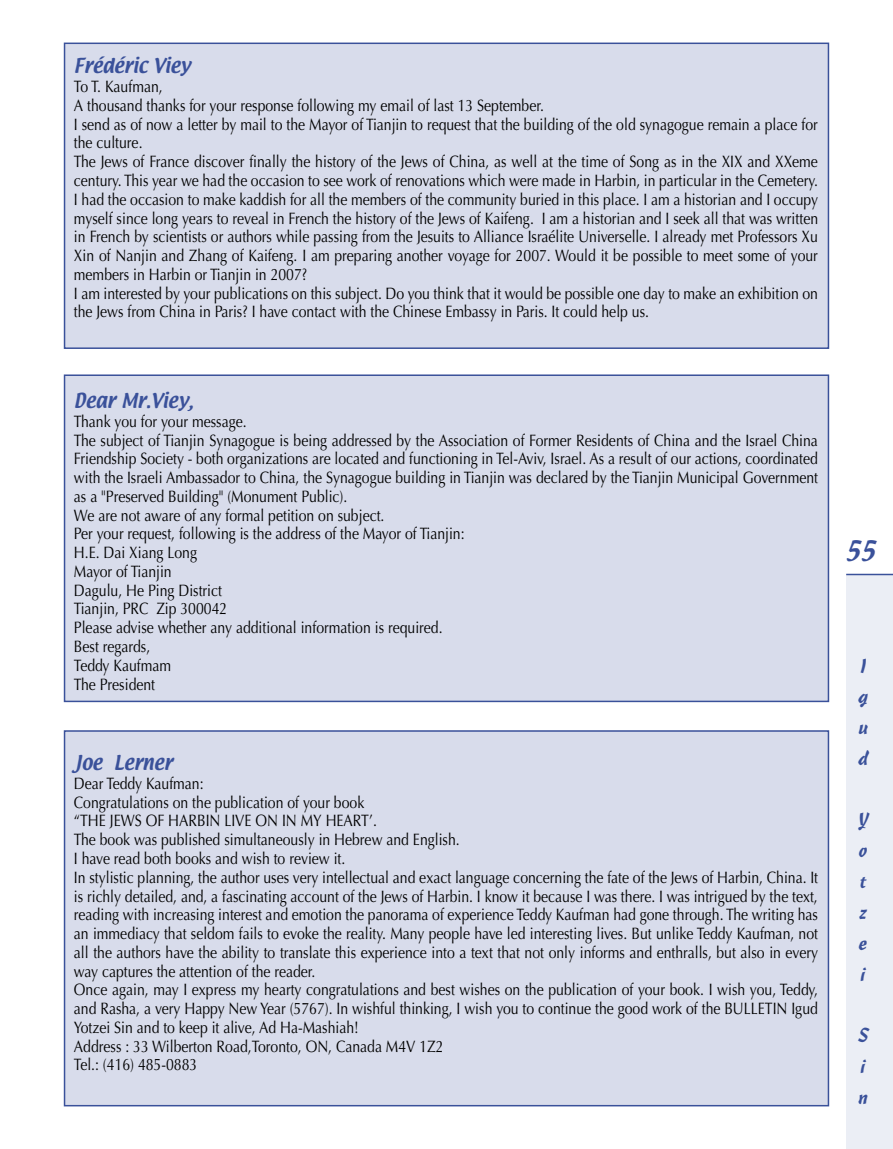
<style>
.page{position:relative;width:893px;height:1149px;background:#fff}
.page>*{position:absolute;margin:0;border:0;box-sizing:border-box;transform-origin:0 0}
.t1{font:27px "Cascade Script";color:#3a519a}
.t2{font:19.5px/30.8px "Cascade Script";color:#3a519a;text-align:justify}
.t3{font:18px "Textile";color:#3a519a;scale:.95 1}
.t4{font:16.5px/18.8px "Optima";color:#000;scale:.85 1}
</style>
<div class="page">
<div style="left:846px;top:574px;width:47px;height:574px;background:#ebeef5"></div>
<hr style="left:846px;top:573px;width:47px;height:2px;background:#3a519a">
<div style="left:65px;top:43px;width:763px;height:305px;background:#d8dceb"></div>
<div style="left:64px;top:43px;width:765px;height:306px;border:2px solid #3a519a"></div>
<div style="left:65px;top:730px;width:763px;height:375px;background:#d8dceb"></div>
<div style="left:64px;top:730px;width:765px;height:376px;border:2px solid #3a519a"></div>
<div style="left:65px;top:375px;width:763px;height:326px;background:#d8dceb"></div>
<div style="left:64px;top:374px;width:765px;height:328px;border:2px solid #3a519a"></div>
<p class="t3" style="left:74px;top:53px;width:124px">Frédéric Viey</p>
<p class="t4" style="left:74px;top:77px;width:877px">To T. Kaufman,<br>A thousand thanks for your response following my email of last 13 September.<br>I send as of now a letter by mail to the Mayor of Tianjin to request that the building of the old synagogue remain a place for the culture.<br>The Jews of France discover finally the history of the Jews of China, as well at the time of Song as in the XIX and XXeme century. This year we had the occasion to see work of renovations which were made in Harbin, in particular in the Cemetery.<br>I had the occasion to make kaddish for all the members of the community buried in this place. I am a historian and I occupy myself since long years to reveal in French the history of the Jews of Kaifeng. I am a historian and I seek all that was written in French by scientists or authors while passing from the Jesuits to Alliance Israélite Universelle. I already met Professors Xu Xin of Nanjin and Zhang of Kaifeng. I am preparing another voyage for 2007. Would it be possible to meet some of your members in Harbin or Tianjin in 2007?<br>I am interested by your publications on this subject. Do you think that it would be possible one day to make an exhibition on the Jews from China in Paris? I have contact with the Chinese Embassy in Paris. It could help us.</p>
<p class="t3" style="left:74px;top:388px;width:127px">Dear Mr.Viey,</p>
<p class="t4" style="left:74px;top:412px;width:877px">Thank you for your message.<br>The subject of Tianjin Synagogue is being addressed by the Association of Former Residents of China and the Israel China Friendship Society - both organizations are located and functioning in Tel-Aviv, Israel. As a result of our actions, coordinated with the Israeli Ambassador to China, the Synagogue building in Tianjin was declared by the Tianjin Municipal Government as a "Preserved Building" (Monument Public).<br>We are not aware of any formal petition on subject.<br>Per your request, following is the address of the Mayor of Tianjin:<br>H.E. Dai Xiang Long<br>Mayor of Tianjin<br>Dagulu, He Ping District<br>Tianjin, PRC Zip 300042<br>Please advise whether any additional information is required.<br>Best regards,<br>Teddy Kaufmam<br>The President</p>
<p class="t3" style="left:74px;top:749px;width:105px">Joe Lerner</p>
<p class="t4" style="left:74px;top:774px;width:877px">Dear Teddy Kaufman:<br>Congratulations on the publication of your book<br>“THE JEWS OF HARBIN LIVE ON IN MY HEART’.<br>The book was published simultaneously in Hebrew and English.<br>I have read both books and wish to review it.<br>In stylistic planning, the author uses very intellectual and exact language concerning the fate of the Jews of Harbin, China. It is richly detailed, and, a fascinating account of the Jews of Harbin. I know it because I was there. I was intrigued by the text, reading with increasing interest and emotion the panorama of experience Teddy Kaufman had gone through. The writing has an immediacy that seldom fails to evoke the reality. Many people have led interesting lives. But unlike Teddy Kaufman, not all the authors have the ability to translate this experience into a text that not only informs and enthralls, but also in every way captures the attention of the reader.<br>Once again, may I express my hearty congratulations and best wishes on the publication of your book. I wish you, Teddy, and Rasha, a very Happy New Year (5767). In wishful thinking, I wish you to continue the good work of the BULLETIN Igud Yotzei Sin and to keep it alive, Ad Ha-Mashiah!<br>Address : 33 Wilberton Road,Toronto, ON, Canada M4V 1Z2<br>Tel.: (416) 485-0883</p>
<h1 class="t1" style="left:846px;top:534px;width:17px">55</h1>
<p class="t2" style="left:858px;top:650px;width:11px">I g u d</p>
<p class="t2" style="left:858px;top:803px;width:12px">Y o t z e i</p>
<p class="t2" style="left:858px;top:1019px;width:11px">S i n</p>
</div>
